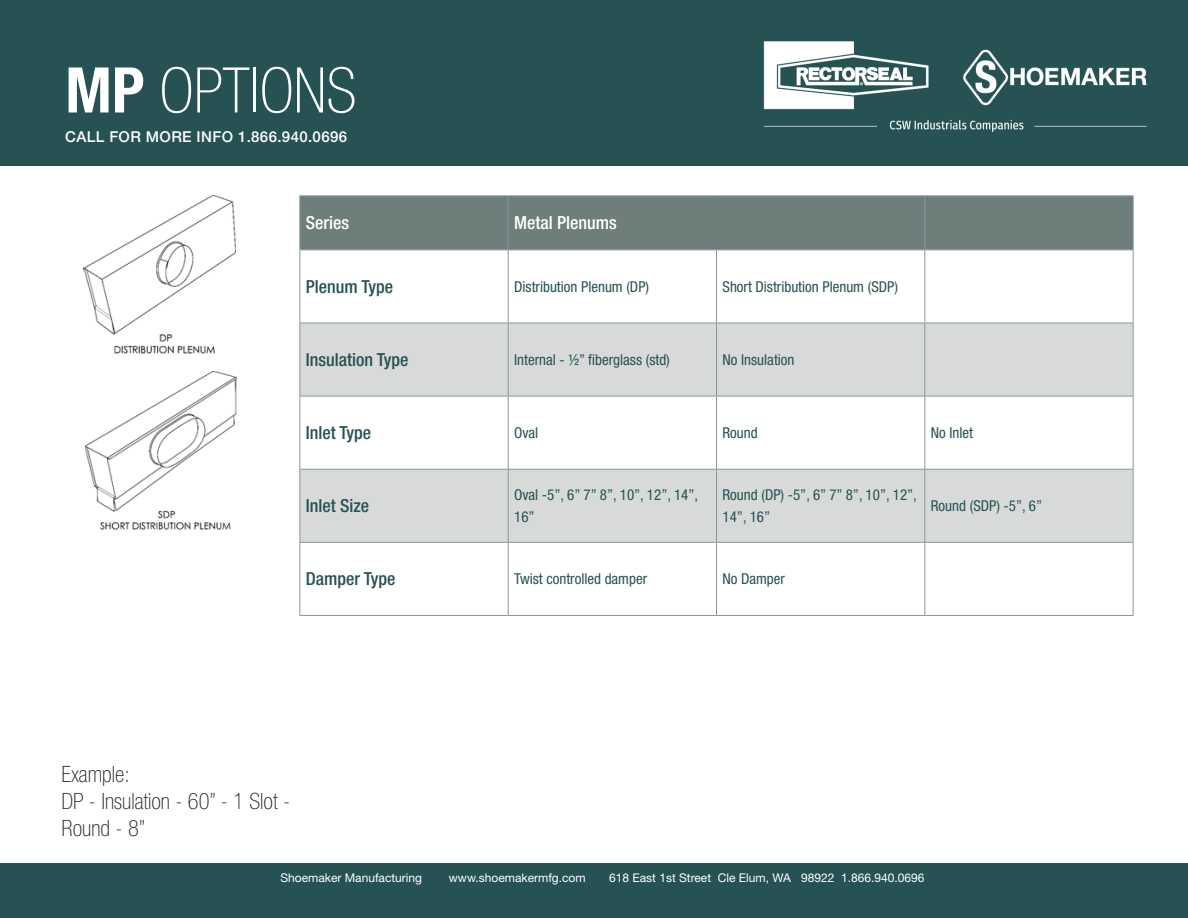
<style>
.page{position:relative;width:1188px;height:918px;background:#fff}
.page>*{position:absolute;margin:0;border:0;box-sizing:border-box;transform-origin:0 0}
.t1{font:100 condensed 63px "Helvetica Neue LT Std";color:#fff}
.t2{font:100 condensed 22.5px/27px "Helvetica Neue LT Std";color:#231f20}
.t3{font:500 condensed 18px "Helvetica Neue LT Std";color:#265254}
.t4{font:500 condensed 18px "Helvetica Neue LT Std";color:#fff}
.t5{font:condensed 15px/22.5px "Helvetica Neue LT Std";color:#265254}
.t6{font:500 15px "Helvetica Neue LT Std";letter-spacing:.025em;color:#fff}
.t7{font:12px "Helvetica Neue LT Std";color:#fff}
.s1{font-weight:700}
</style>
<div class="page">
<div style="left:0;top:1px;width:1188px;height:165px;background:#265254"></div>
<div style="left:0;top:863px;width:1188px;height:55px;background:#265254"></div>
<div style="left:301px;top:196px;width:832px;height:53px;background:#6e7e7a"></div>
<svg style="left:301px;top:324px;width:832px;height:218px;fill:#d7dad9"></svg>
<hr style="left:300px;top:195px;width:208px;height:1px;background:#8996a0">
<hr style="left:300px;top:196px;width:1px;height:53px;background:#8996a0">
<hr style="left:508px;top:195px;width:209px;height:1px;background:#8996a0">
<hr style="left:508px;top:196px;width:1px;height:53px;background:#8996a0">
<hr style="left:717px;top:195px;width:208px;height:1px;background:#8996a0">
<hr style="left:925px;top:195px;width:209px;height:1px;background:#8996a0">
<hr style="left:924px;top:196px;width:1px;height:53px;background:#8996a0">
<hr style="left:1133px;top:196px;width:1px;height:53px;background:#8996a0">
<hr style="left:300px;top:249px;width:208px;height:1px;background:#8996a0">
<hr style="left:300px;top:250px;width:1px;height:73px;background:#8996a0">
<hr style="left:508px;top:249px;width:209px;height:1px;background:#8996a0">
<hr style="left:508px;top:250px;width:1px;height:73px;background:#8996a0">
<hr style="left:717px;top:249px;width:208px;height:1px;background:#8996a0">
<hr style="left:716px;top:250px;width:1px;height:73px;background:#8996a0">
<hr style="left:925px;top:249px;width:209px;height:1px;background:#8996a0">
<hr style="left:924px;top:250px;width:1px;height:73px;background:#8996a0">
<hr style="left:1133px;top:250px;width:1px;height:73px;background:#8996a0">
<hr style="left:300px;top:323px;width:208px;height:1px;background:#8996a0">
<hr style="left:300px;top:323px;width:1px;height:73px;background:#8996a0">
<hr style="left:508px;top:323px;width:209px;height:1px;background:#8996a0">
<hr style="left:508px;top:323px;width:1px;height:73px;background:#8996a0">
<hr style="left:717px;top:323px;width:208px;height:1px;background:#8996a0">
<hr style="left:716px;top:323px;width:1px;height:73px;background:#8996a0">
<hr style="left:925px;top:323px;width:209px;height:1px;background:#8996a0">
<hr style="left:924px;top:323px;width:1px;height:73px;background:#8996a0">
<hr style="left:1133px;top:323px;width:1px;height:73px;background:#8996a0">
<hr style="left:300px;top:396px;width:208px;height:1px;background:#8996a0">
<hr style="left:300px;top:396px;width:1px;height:73px;background:#8996a0">
<hr style="left:508px;top:396px;width:209px;height:1px;background:#8996a0">
<hr style="left:508px;top:396px;width:1px;height:73px;background:#8996a0">
<hr style="left:717px;top:396px;width:208px;height:1px;background:#8996a0">
<hr style="left:716px;top:396px;width:1px;height:73px;background:#8996a0">
<hr style="left:925px;top:396px;width:209px;height:1px;background:#8996a0">
<hr style="left:924px;top:396px;width:1px;height:73px;background:#8996a0">
<hr style="left:1133px;top:396px;width:1px;height:73px;background:#8996a0">
<hr style="left:300px;top:469px;width:208px;height:1px;background:#8996a0">
<hr style="left:300px;top:470px;width:1px;height:72px;background:#8996a0">
<hr style="left:508px;top:469px;width:209px;height:1px;background:#8996a0">
<hr style="left:508px;top:470px;width:1px;height:72px;background:#8996a0">
<hr style="left:717px;top:469px;width:208px;height:1px;background:#8996a0">
<hr style="left:716px;top:470px;width:1px;height:72px;background:#8996a0">
<hr style="left:925px;top:469px;width:209px;height:1px;background:#8996a0">
<hr style="left:924px;top:470px;width:1px;height:72px;background:#8996a0">
<hr style="left:1133px;top:470px;width:1px;height:72px;background:#8996a0">
<hr style="left:300px;top:542px;width:208px;height:1px;background:#8996a0">
<hr style="left:300px;top:543px;width:1px;height:72px;background:#8996a0">
<hr style="left:508px;top:542px;width:209px;height:1px;background:#8996a0">
<hr style="left:508px;top:543px;width:1px;height:72px;background:#8996a0">
<hr style="left:717px;top:542px;width:208px;height:1px;background:#8996a0">
<hr style="left:716px;top:543px;width:1px;height:72px;background:#8996a0">
<hr style="left:925px;top:542px;width:209px;height:1px;background:#8996a0">
<hr style="left:924px;top:543px;width:1px;height:72px;background:#8996a0">
<hr style="left:1133px;top:543px;width:1px;height:72px;background:#8996a0">
<hr style="left:300px;top:615px;width:208px;height:1px;background:#8996a0">
<hr style="left:508px;top:615px;width:209px;height:1px;background:#8996a0">
<hr style="left:717px;top:615px;width:208px;height:1px;background:#8996a0">
<hr style="left:925px;top:615px;width:209px;height:1px;background:#8996a0">
<img style="left:86px;top:371px;width:151px;height:159px">
<img style="left:84px;top:196px;width:151px;height:158px">
<img style="left:763px;top:41px;width:384px;height:91px">
<p class="t1" style="left:65px;top:55px;width:293px"><span class="s1">MP</span> OPTIONS</p>
<p class="t6" style="left:65px;top:128px;width:283px">CALL FOR MORE INFO 1.866.940.0696</p>
<p class="t4" style="left:306px;top:212px;width:45px">Series</p>
<p class="t4" style="left:514px;top:212px;width:104px">Metal Plenums</p>
<p class="t3" style="left:306px;top:276px;width:89px">Plenum Type</p>
<p class="t5" style="left:514px;top:275px;width:136px">Distribution Plenum (DP)</p>
<p class="t5" style="left:723px;top:275px;width:177px">Short Distribution Plenum (SDP)</p>
<p class="t3" style="left:306px;top:349px;width:104px">Insulation Type</p>
<p class="t5" style="left:514px;top:348px;width:157px">Internal - ½” fiberglass (std)</p>
<p class="t5" style="left:723px;top:348px;width:74px">No Insulation</p>
<p class="t3" style="left:306px;top:422px;width:67px">Inlet Type</p>
<p class="t5" style="left:514px;top:421px;width:26px">Oval</p>
<p class="t5" style="left:723px;top:421px;width:37px">Round</p>
<p class="t5" style="left:931px;top:421px;width:44px">No Inlet</p>
<p class="t3" style="left:306px;top:495px;width:65px">Inlet Size</p>
<p class="t5" style="left:514px;top:483px;width:186px">Oval -5”, 6” 7” 8”, 10”, 12”, 14”,<br>16”</p>
<p class="t5" style="left:723px;top:483px;width:196px">Round (DP) -5”, 6” 7” 8”, 10”, 12”,<br>14”, 16”</p>
<p class="t5" style="left:931px;top:494px;width:113px">Round (SDP) -5”, 6”</p>
<p class="t3" style="left:306px;top:568px;width:91px">Damper Type</p>
<p class="t5" style="left:514px;top:568px;width:134px">Twist controlled damper</p>
<p class="t5" style="left:723px;top:568px;width:64px">No Damper</p>
<p class="t2" style="left:61px;top:761px;width:70px">Example:</p>
<p class="t2" style="left:61px;top:788px;width:230px">DP - Insulation - 60” - 1 Slot -<br>Round - 8”</p>
<p class="t7" style="left:280px;top:870px;width:143px">Shoemaker Manufacturing</p>
<p class="t7" style="left:449px;top:870px;width:138px">www.shoemakermfg.com</p>
<p class="t7" style="left:609px;top:870px;width:317px">618 East 1st Street Cle Elum, WA 98922 1.866.940.0696</p>
</div>
